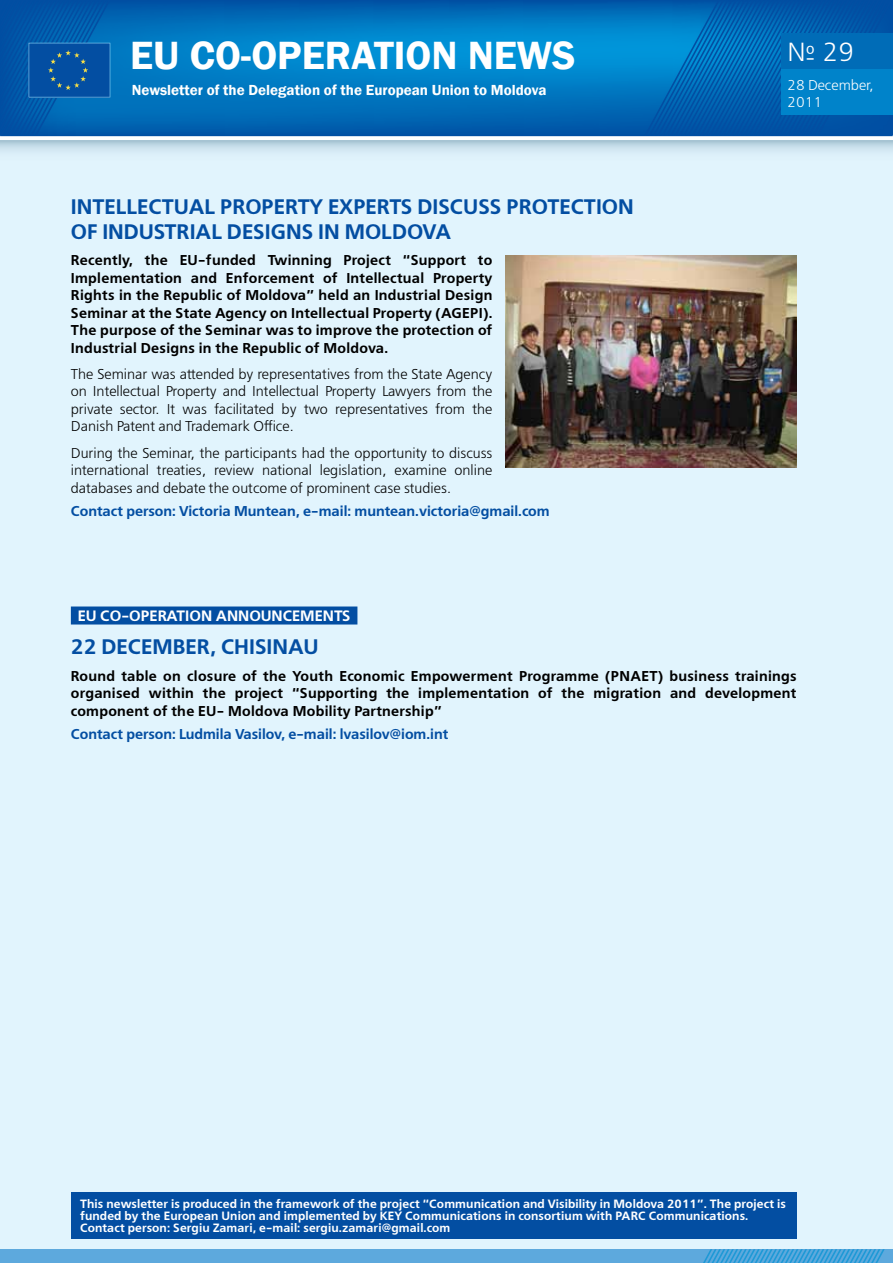
<style>
.page{position:relative;width:893px;height:1263px;background:#fff}
.page>*{position:absolute;margin:0;border:0;box-sizing:border-box;transform-origin:0 0}
.t1{font:600 40.5px "Franklin Gothic";color:#fff}
.t2{font:26.1px "Free Set C";color:#fff}
.t3{font:700 21px/25.2px "Free Set C";color:#034ea2}
.t4{font:600 15px "Franklin Gothic";color:#fff}
.t5{font:700 15px "Free Set C";color:#fff}
.t6{font:700 14.25px/17.5px "Free Set C";letter-spacing:.02em;color:#000;text-align:justify}
.t7{font:14.25px/17.5px "Free Set C";color:#000;text-align:justify}
.t8{font:700 14.25px "Free Set C";color:#034ea2}
.t9{font:14.25px/17.1px "Free Set C";color:#fff}
.t10{font:700 12px/12px "Free Set C";letter-spacing:.01em;color:#fff}
</style>
<div class="page">
<div style="left:0;top:141px;width:893px;height:1122px;background:#e1f4fd"></div>
<div style="left:0;top:1249px;width:893px;height:14px;background:#5da9dd"></div>
<svg style="left:0;top:141px;width:893px;height:11px"></svg>
<img style="left:110px;top:1px;width:783px;height:134px">
<svg style="left:644px;top:0;width:248px;height:136px;background:#0063b2"></svg>
<svg style="left:703px;top:1249px;width:182px;height:14px"></svg>
<div style="left:781px;top:33px;width:112px;height:82px;background:#0083ca"></div>
<div style="left:781px;top:33px;width:112px;height:36px;background:#006cb7"></div>
<svg style="left:0;top:0;width:110px;height:136px;background:#0459a7"></svg>
<div style="left:71px;top:606px;width:286px;height:18px;background:#034ea2"></div>
<img style="left:505px;top:255px;width:292px;height:213px">
<div style="left:71px;top:1192px;width:725px;height:46px;background:#034ea2"></div>
<h1 class="t1" style="left:130px;top:31px;width:447px">EU Co-operation News</h1>
<p class="t4" style="left:132px;top:81px;width:416px">Newsletter of the Delegation of the European Union to Moldova</p>
<h3 class="t3" style="left:71px;top:194px;width:565px">INTELLECTUAL PROPERTY EXPERTS DISCUSS PROTECTION<br>OF INDUSTRIAL DESIGNS IN MOLDOVA</h3>
<p class="t6" style="left:71px;top:252px;width:423px">Recently, the EU-funded Twinning Project “Support to Implementation and Enforcement of Intellectual Property Rights in the Republic of Moldova” held an Industrial Design Seminar at the State Agency on Intellectual Property (AGEPI).<br>The purpose of the Seminar was to improve the protection of Industrial Designs in the Republic of Moldova.</p>
<p class="t7" style="left:71px;top:365px;width:423px">The Seminar was attended by representatives from the State Agency on Intellectual Property and Intellectual Property Lawyers from the private sector. It was facilitated by two representatives from the Danish Patent and Trademark Office.</p>
<p class="t7" style="left:71px;top:444px;width:423px">During the Seminar, the participants had the opportunity to discuss international treaties, review national legislation, examine online databases and debate the outcome of prominent case studies.</p>
<p class="t8" style="left:71px;top:503px;width:480px">Contact person: Victoria Muntean, e-mail: muntean.victoria@gmail.com</p>
<h2 class="t2" style="left:787px;top:37px;width:69px">№ 29</h2>
<p class="t9" style="left:787px;top:76px;width:88px">28 December,<br>2011</p>
<p class="t5" style="left:78px;top:607px;width:274px">EU CO-OPERATION ANNOUNCEMENTS</p>
<h3 class="t3" style="left:71px;top:635px;width:249px">22 DECEMBER, CHISINAU</h3>
<p class="t6" style="left:71px;top:667px;width:727px">Round table on closure of the Youth Economic Empowerment Programme (PNAET) business trainings organised within the project “Supporting the implementation of the migration and development component of the EU- Moldova Mobility Partnership”</p>
<p class="t8" style="left:71px;top:726px;width:379px">Contact person: Ludmila Vasilov, e-mail: lvasilov@iom.int</p>
<p class="t10" style="left:80px;top:1198px;width:707px">This newsletter is produced in the framework of the project “Communication and Visibility in Moldova 2011”. The project is funded by the European Union and implemented by KEY Communications in consortium with PARC Communications.<br>Contact person: Sergiu Zamari, e-mail: sergiu.zamari@gmail.com</p>
</div>
